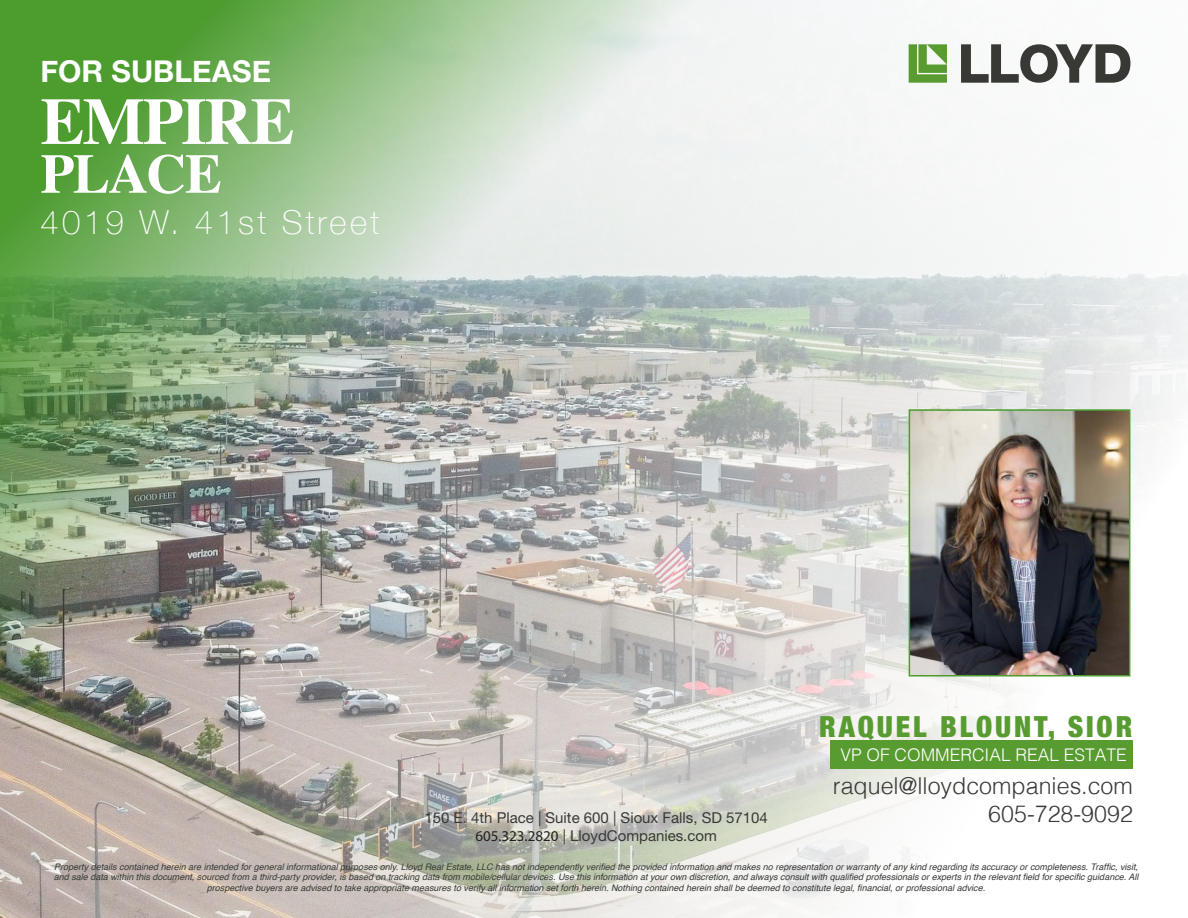
<style>
.page{position:relative;width:1188px;height:918px;background:#fff}
.page>*{position:absolute;margin:0;border:0;box-sizing:border-box;transform-origin:0 0}
.t1{font:700 66px "Times";letter-spacing:-.03em;color:#fff}
.t2{font:700 55.5px "Times";letter-spacing:-.03em;color:#fff}
.t3{font:100 33px "Helvetica Neue";letter-spacing:.1em;color:#fff}
.t4{font:700 30px "Helvetica Neue";color:#fff}
.t5{font:900 condensed 29.1px "Helvetica Neue";letter-spacing:.1em;color:#589b31}
.t6{font:300 23.25px "Helvetica";color:#373a36}
.t7{font:300 17.4px "Helvetica";color:#fff}
.t8{font:15px "Helvetica Neue LT Std";color:#383935}
.t9{font:italic 9px/10.5px "Helvetica";color:#373a36;text-align:center}
.s1{font-family:"Myriad Pro";color:#231f20}
</style>
<div class="page">
<img style="left:0;top:0;width:1188px;height:918px">
<div style="left:831px;top:740px;width:302px;height:29px;background:#589b31"></div>
<svg style="left:909px;top:44px;width:38px;height:39px"></svg>
<svg style="left:961px;top:44px;width:169px;height:39px"></svg>
<p class="t4" style="left:40px;top:48px;width:232px">FOR SUBLEASE</p>
<p class="t1" style="left:40px;top:58px;width:256px">EMPIRE</p>
<p class="t2" style="left:40px;top:121px;width:183px">PLACE</p>
<p class="t3" style="left:40px;top:197px;width:340px">4019 W. 41st Street</p>
<p class="t5" style="left:819px;top:703px;width:315px">RAQUEL BLOUNT, SIOR</p>
<p class="t7" style="left:840px;top:740px;width:288px">VP OF COMMERCIAL REAL ESTATE</p>
<p class="t6" style="left:833px;top:766px;width:301px">raquel@lloydcompanies.com</p>
<p class="t6" style="left:988px;top:793px;width:146px">605-728-9092</p>
<p class="t8" style="left:424px;top:809px;width:345px">150 E. 4th Place | Suite 600 | Sioux Falls, SD 57104</p>
<p class="t8" style="left:475px;top:827px;width:243px"><span class="s1">605.323.2820</span> | LloydCompanies.com</p>
<p class="t9" style="left:54px;top:861px;width:1086px">Property details contained herein are intended for general informational purposes only. Lloyd Real Estate, LLC has not independently verified the provided information and makes no representation or warranty of any kind regarding its accuracy or completeness. Traffic, visit, and sale data within this document, sourced from a third-party provider, is based on tracking data from mobile/cellular devices. Use this information at your own discretion, and always consult with qualified professionals or experts in the relevant field for specific guidance. All prospective buyers are advised to take appropriate measures to verify all information set forth herein. Nothing contained herein shall be deemed to constitute legal, financial, or professional advice.</p>
</div>
